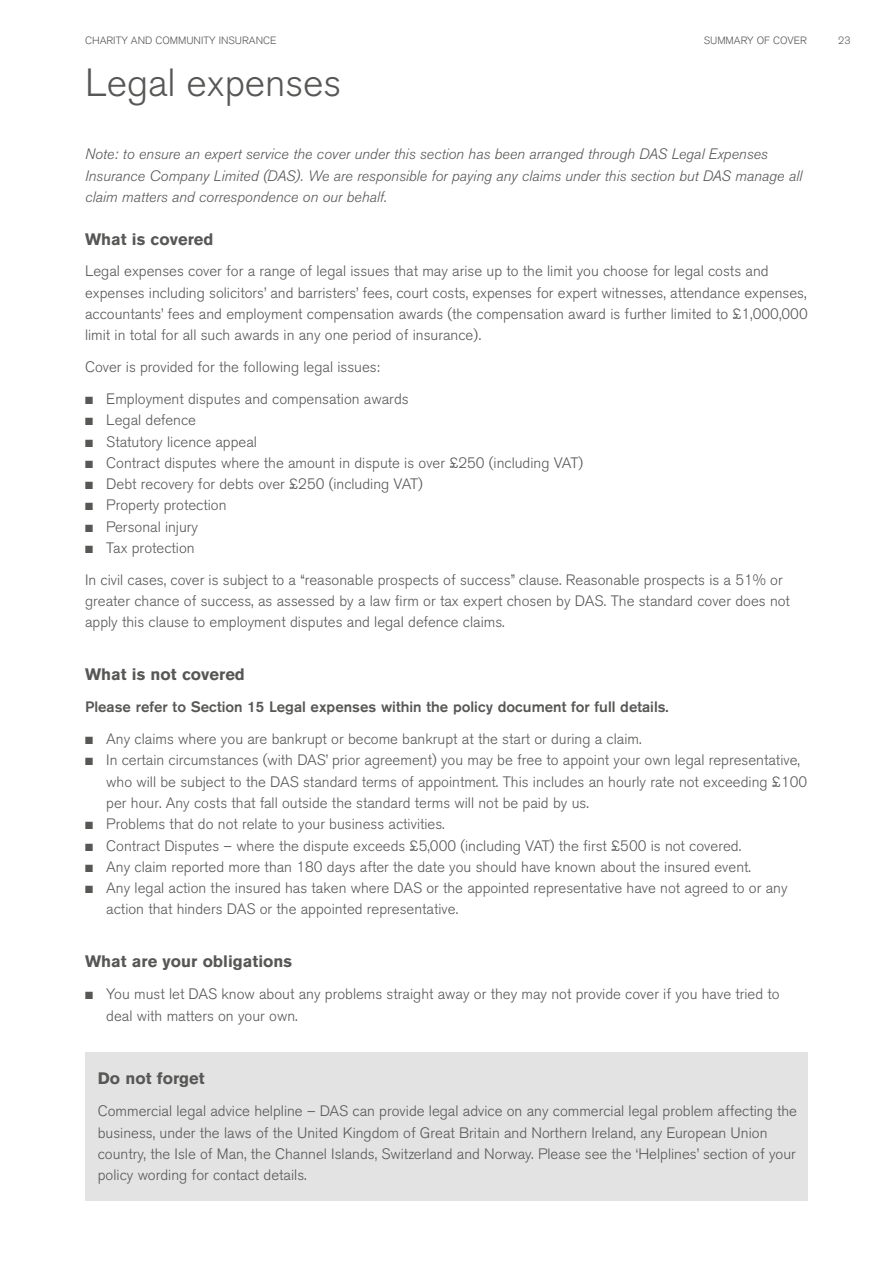
<style>
.page{position:relative;width:893px;height:1263px;background:#fff}
.page>*{position:absolute;margin:0;border:0;box-sizing:border-box;transform-origin:0 0}
.t1{font:300 39px "Akzidenz Grotesk BQ";color:#575756}
.t2{font:700 16.5px "Akzidenz Grotesk BQ";color:#575756}
.t3{font:300 15px/21.3px "Akzidenz Grotesk BQ";color:#575756}
.t4{font:italic 300 15px/21.3px "Akzidenz Grotesk BQ";color:#575756}
.t5{font:500 15px "Akzidenz Grotesk BQ";color:#575756}
.t6{font:300 10.5px "Akzidenz Grotesk BQ";color:#575756}
</style>
<div class="page">
<div style="left:85px;top:1052px;width:723px;height:149px;background:#e3e3e3"></div>
<p class="t6" style="left:85px;top:34px;width:193px">CHARITY AND COMMUNITY INSURANCE</p>
<p class="t6" style="left:704px;top:34px;width:105px">SUMMARY OF COVER</p>
<p class="t6" style="left:838px;top:34px;width:14px">23</p>
<h1 class="t1" style="left:85px;top:60px;width:258px">Legal expenses</h1>
<p class="t4" style="left:85px;top:144px;width:719px">Note: to ensure an expert service the cover under this section has been arranged through DAS Legal Expenses<br>Insurance Company Limited (DAS). We are responsible for paying any claims under this section but DAS manage all claim matters and correspondence on our behalf.</p>
<p class="t2" style="left:85px;top:229px;width:130px">What is covered</p>
<p class="t3" style="left:85px;top:261px;width:724px">Legal expenses cover for a range of legal issues that may arise up to the limit you choose for legal costs and expenses including solicitors’ and barristers’ fees, court costs, expenses for expert witnesses, attendance expenses, accountants’ fees and employment compensation awards (the compensation award is further limited to £1,000,000 limit in total for all such awards in any one period of insurance).</p>
<p class="t3" style="left:85px;top:357px;width:296px">Cover is provided for the following legal issues:</p>
<p class="t3" style="left:85px;top:388px;width:325px">■ Employment disputes and compensation awards</p>
<p class="t3" style="left:85px;top:410px;width:112px">■ Legal defence</p>
<p class="t3" style="left:85px;top:431px;width:173px">■ Statutory licence appeal</p>
<p class="t3" style="left:85px;top:452px;width:500px">■ Contract disputes where the amount in dispute is over £250 (including VAT)</p>
<p class="t3" style="left:85px;top:473px;width:339px">■ Debt recovery for debts over £250 (including VAT)</p>
<p class="t3" style="left:85px;top:495px;width:143px">■ Property protection</p>
<p class="t3" style="left:85px;top:516px;width:115px">■ Personal injury</p>
<p class="t3" style="left:85px;top:532px;width:699px;line-height:32px">■ Tax protection<br>In civil cases, cover is subject to a “reasonable prospects of success” clause. Reasonable prospects is a 51% or</p>
<p class="t3" style="left:85px;top:590px;width:706px">greater chance of success, as assessed by a law firm or tax expert chosen by DAS. The standard cover does not apply this clause to employment disputes and legal defence claims.</p>
<p class="t2" style="left:85px;top:665px;width:161px">What is not covered</p>
<p class="t5" style="left:85px;top:698px;width:585px">Please refer to Section 15 Legal expenses within the policy document for full details.</p>
<p class="t3" style="left:85px;top:729px;width:558px">■ Any claims where you are bankrupt or become bankrupt at the start or during a claim.</p>
<p class="t3" style="left:106px;top:750px;width:702px;text-indent:-21px">■ In certain circumstances (with DAS’ prior agreement) you may be free to appoint your own legal representative, who will be subject to the DAS standard terms of appointment. This includes an hourly rate not exceeding £100 per hour. Any costs that fall outside the standard terms will not be paid by us.</p>
<p class="t3" style="left:85px;top:814px;width:361px">■ Problems that do not relate to your business activities.</p>
<p class="t3" style="left:85px;top:835px;width:658px">■ Contract Disputes – where the dispute exceeds £5,000 (including VAT) the first £500 is not covered.</p>
<p class="t3" style="left:85px;top:856px;width:667px">■ Any claim reported more than 180 days after the date you should have known about the insured event.</p>
<p class="t3" style="left:106px;top:877px;width:683px;text-indent:-21px">■ Any legal action the insured has taken where DAS or the appointed representative have not agreed to or any action that hinders DAS or the appointed representative.</p>
<p class="t2" style="left:85px;top:952px;width:209px">What are your obligations</p>
<p class="t3" style="left:106px;top:984px;width:675px;text-indent:-21px">■ You must let DAS know about any problems straight away or they may not provide cover if you have tried to deal with matters on your own.</p>
<p class="t2" style="left:98px;top:1069px;width:108px">Do not forget</p>
<p class="t3" style="left:98px;top:1101px;width:701px">Commercial legal advice helpline – DAS can provide legal advice on any commercial legal problem affecting the business, under the laws of the United Kingdom of Great Britain and Northern Ireland, any European Union country, the Isle of Man, the Channel Islands, Switzerland and Norway. Please see the ‘Helplines’ section of your policy wording for contact details.</p>
</div>
